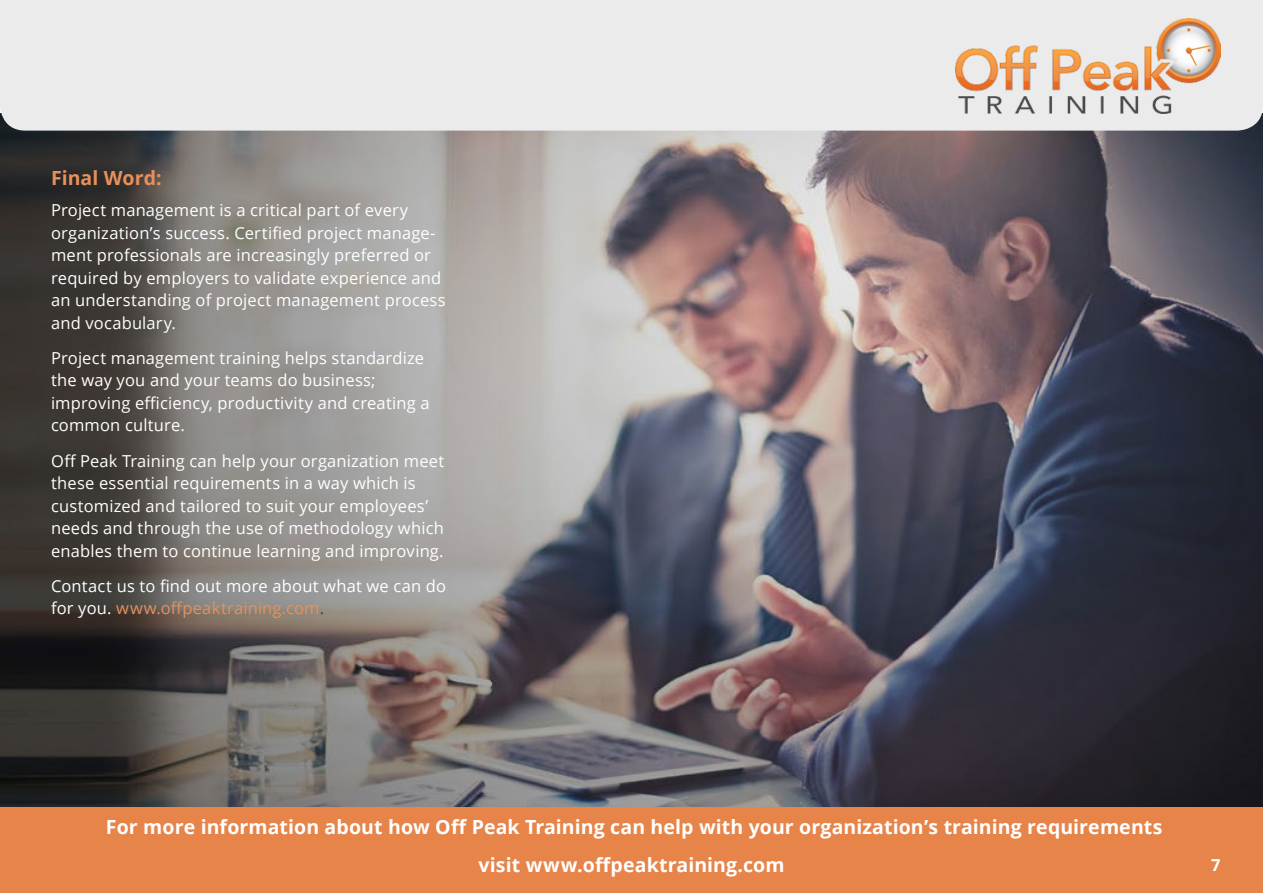
<style>
.page{position:relative;width:1263px;height:893px;background:#fff}
.page>*{position:absolute;margin:0;border:0;box-sizing:border-box;transform-origin:0 0}
.t1{font:700 19.5px/37.5px "Open Sans";letter-spacing:.005em;color:#fff;text-align:center}
.t2{font:700 19.5px "Open Sans";letter-spacing:.005em;color:#e8905c}
.t3{font:16.5px/22.5px "Open Sans";letter-spacing:.01em;color:#fff}
.t4{font:700 16.5px "Open Sans";color:#fff}
.s1{color:#e8905c}
.s2{color:#414042}
</style>
<div class="page">
<img style="left:0;top:131px;width:1263px;height:677px">
<div style="left:0;top:808px;width:1263px;height:85px;background:#e6844a"></div>
<div style="left:0;top:0;width:1263px;height:131px;background:#ebebec"></div>
<img style="left:955px;top:19px;width:265px;height:95px">
<p class="t2" style="left:51px;top:164px;width:112px">Final Word:</p>
<p class="t3" style="left:51px;top:198px;width:396px">Project management is a critical part of every organization’s success. Certified project manage&shy;ment professionals are increasingly preferred or required by employers to validate experience and an understanding of project management process and vocabulary.</p>
<p class="t3" style="left:51px;top:346px;width:380px">Project management training helps standardize the way you and your teams do business; improving efficiency, productivity and creating a common culture.</p>
<p class="t3" style="left:51px;top:449px;width:395px">Off Peak Training can help your organization meet these essential requirements in a way which is customized and tailored to suit your employees’ needs and through the use of methodology which enables them to continue learning and improving.</p>
<p class="t3" style="left:51px;top:574px;width:397px">Contact us to find out more about what we can do for you. <span class="s1">www.offpeaktraining.com</span><span class="s2">.</span></p>
<p class="t1" style="left:106px;top:808px;width:1058px">For more information about how Off Peak Training can help with your organization’s training requirements visit www.offpeaktraining.com</p>
<p class="t4" style="left:1211px;top:853px;width:11px">7</p>
</div>
